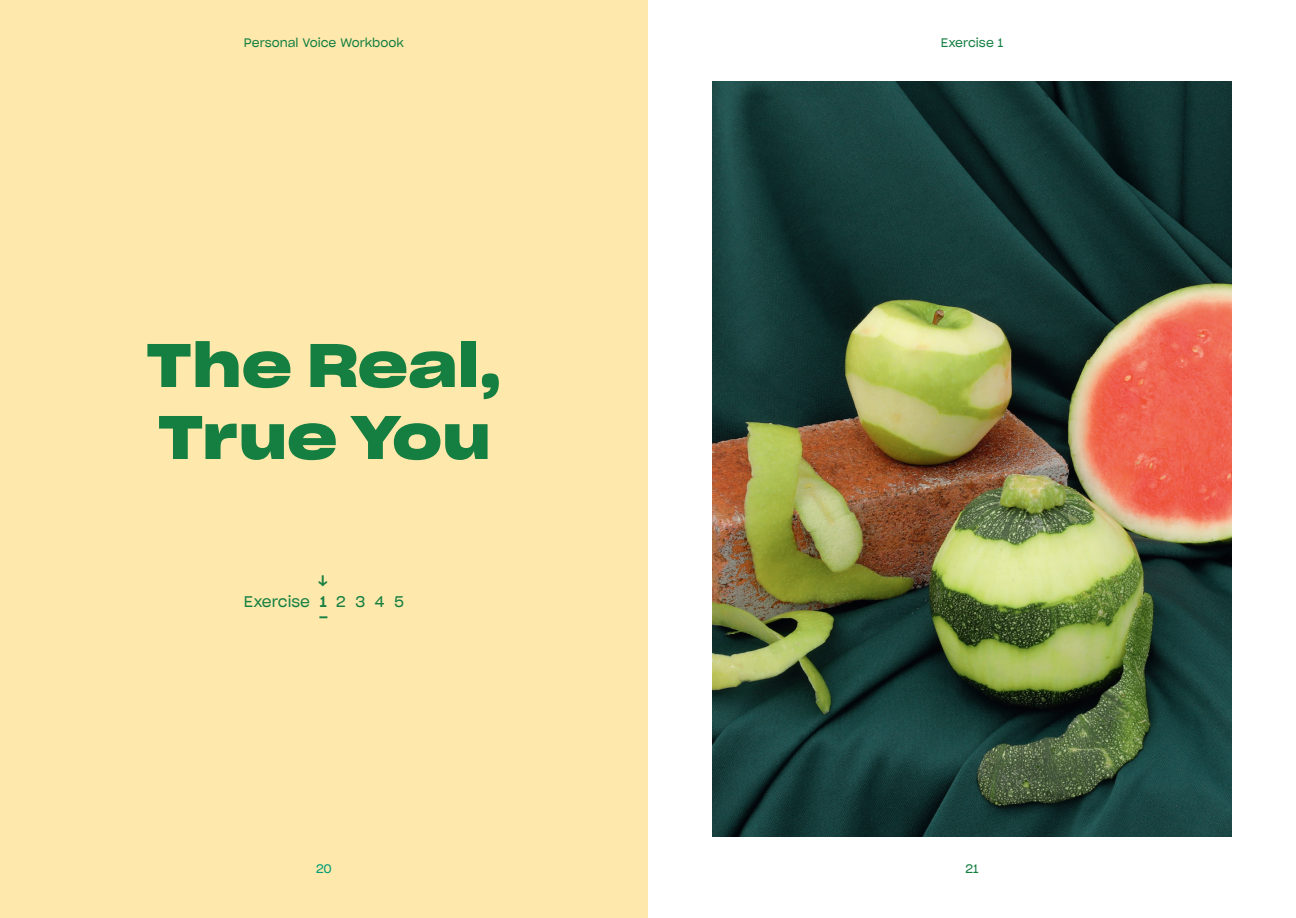
<style>
.page{position:relative;width:1296px;height:918px;background:#fff}
.page>*{position:absolute;margin:0;border:0;box-sizing:border-box;transform-origin:0 0}
.Page_divider{font:60px "Sharp Grotesk Sm Bold 25";color:#157f42}
.t1{font:15px "Sharp Grotesk Book 20";color:#157f42}
.t2{font:15px "Sharp Grotesk Medium 20";color:#157f42}
.t3{font:12px "Sharp Grotesk Book 20";color:#157f42}
.t4{font:12px "Sharp Grotesk Book 20";color:#039c78}
.s1{font-family:"Sharp Grotesk Medium 20"}
</style>
<div class="page">
<div style="left:0;top:0;width:648px;height:918px;background:#ffe8ab"></div>
<img style="left:713px;top:81px;width:518px;height:756px">
<p class="t3" style="left:244px;top:33px;width:162px">Personal Voice Workbook</p>
<p class="t3" style="left:941px;top:33px;width:64px">Exercise 1</p>
<p class="Page_divider" style="left:146px;top:313px;width:358px">The Real,</p>
<p class="Page_divider" style="left:157px;top:385px;width:335px">True You</p>
<p class="t2" style="left:316px;top:568px;width:15px">↓</p>
<p class="t2" style="left:319px;top:604px;width:11px">–</p>
<p class="t1" style="left:244px;top:590px;width:162px">Exercise <span class="s1">1</span> 2 3 4 5</p>
<p class="t4" style="left:316px;top:859px;width:17px">20</p>
<p class="t3" style="left:965px;top:859px;width:15px">21</p>
</div>
